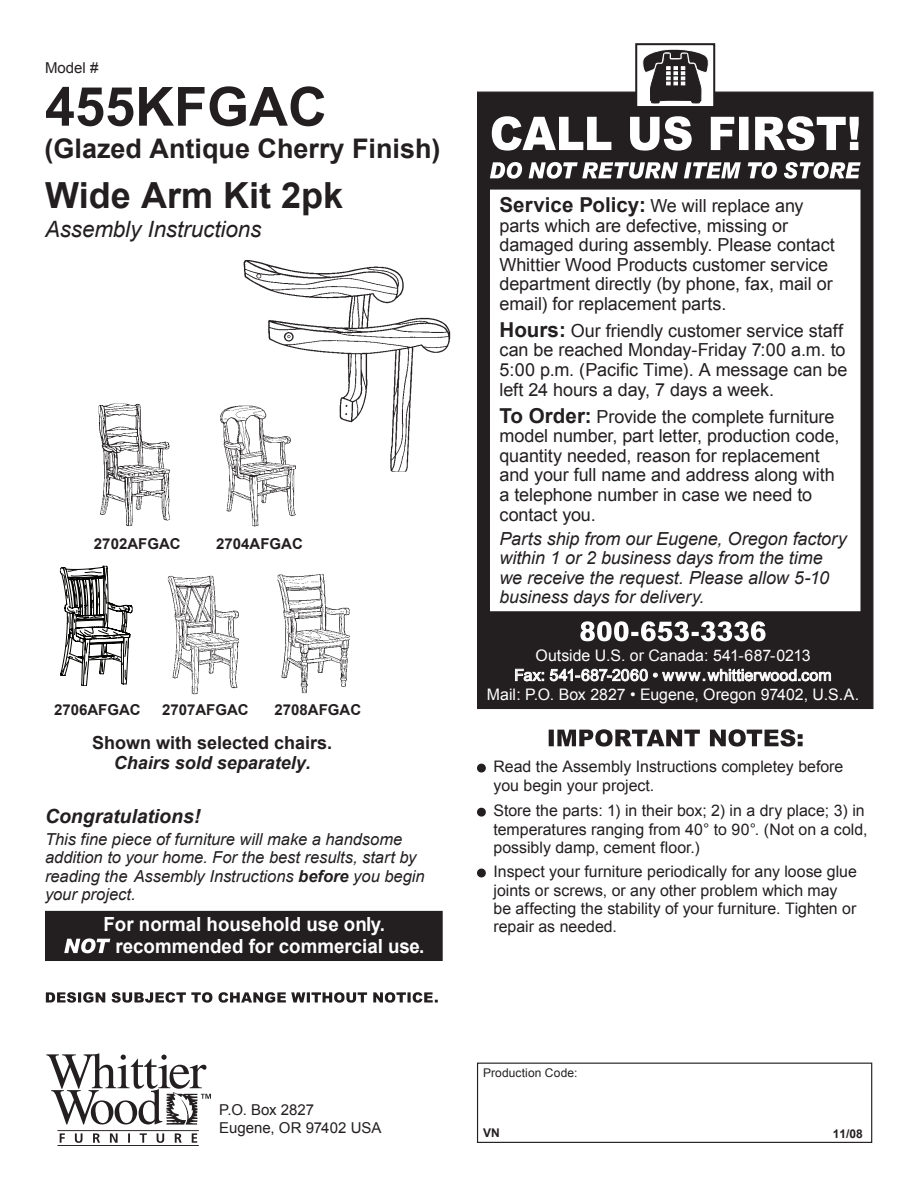
<style>
.page{position:relative;width:918px;height:1188px;background:#fff}
.page>*{position:absolute;margin:0;border:0;box-sizing:border-box;transform-origin:0 0}
.t1{font:700 54px "Arial";color:#231f20}
.t2{font:700 36px "Arial";color:#231f20}
.t3{font:700 27px "Arial";color:#231f20}
.t4{font:italic 22.5px "Arial";letter-spacing:-.005em;color:#231f20}
.t5{font:700 19.5px/21.6px "Arial";color:#fff;scale:.96 1}
.t6{font:italic 700 19.5px "Arial";color:#231f20}
.t7{font:18px/19.6px "Arial";letter-spacing:-.005em;color:#231f20}
.t8{font:italic 18px/19.6px "Arial";letter-spacing:-.005em;color:#231f20}
.t9{font:700 18px "Arial";color:#231f20}
.t10{font:italic 700 18px "Arial";color:#231f20}
.t11{font:italic 17.7px "Arial";letter-spacing:-.005em;color:#231f20}
.t12{font:italic 16.5px/18.1px "Arial";color:#231f20}
.t13{font:15.9px/18.3px "Arial";color:#231f20}
.t14{font:15.9px "Arial";color:#fff}
.t15{font:700 15px "Arial";color:#231f20}
.t16{font:15px/18px "Arial";color:#231f20}
.t17{font:12px "Arial";letter-spacing:.015em;color:#231f20}
.t18{font:700 12px "Arial";color:#231f20}
.s1{font-weight:700}
.s2{font-weight:700;font-size:20.55px}
</style>
<div class="page">
<div style="left:46px;top:912px;width:396px;height:48px;background:#231f20"></div>
<div style="left:45px;top:911px;width:398px;height:50px;border:2px solid #231f20"></div>
<svg style="left:64px;top:938px;width:46px;height:15px"></svg>
<svg style="left:46px;top:992px;width:392px;height:11px"></svg>
<svg style="left:549px;top:729px;width:254px;height:18px"></svg>
<svg style="left:477px;top:764px;width:9px;height:9px"></svg>
<svg style="left:477px;top:808px;width:9px;height:9px"></svg>
<svg style="left:477px;top:869px;width:9px;height:8px"></svg>
<div style="left:478px;top:92px;width:395px;height:616px;background:#231f20"></div>
<div style="left:490px;top:190px;width:370px;height:421px;background:#fff"></div>
<svg style="left:492px;top:116px;width:367px;height:35px"></svg>
<svg style="left:490px;top:162px;width:371px;height:17px"></svg>
<div style="left:636px;top:44px;width:78px;height:63px;background:#fff"></div>
<div style="left:635px;top:43px;width:80px;height:65px;border:2px solid #231f20"></div>
<svg style="left:642px;top:49px;width:67px;height:54px"></svg>
<svg style="left:580px;top:621px;width:186px;height:20px"></svg>
<div style="left:477px;top:1063px;width:395px;height:80px;border:1px solid #231f20"></div>
<img style="left:243px;top:260px;width:208px;height:212px">
<img style="left:99px;top:404px;width:71px;height:122px">
<img style="left:220px;top:404px;width:77px;height:123px">
<img style="left:168px;top:576px;width:71px;height:119px">
<img style="left:278px;top:574px;width:72px;height:119px">
<svg style="left:60px;top:566px;width:73px;height:120px"></svg>
<svg style="left:46px;top:1053px;width:165px;height:93px"></svg>
<p class="t16" style="left:45px;top:59px;width:55px">Model #</p>
<h1 class="t1" style="left:45px;top:71px;width:284px">455KFGAC</h1>
<h3 class="t3" style="left:45px;top:131px;width:398px">(Glazed Antique Cherry Finish)</h3>
<h2 class="t2" style="left:45px;top:172px;width:300px">Wide Arm Kit 2pk</h2>
<p class="t4" style="left:45px;top:215px;width:218px">Assembly Instructions</p>
<p class="t15" style="left:94px;top:534px;width:88px">2702AFGAC</p>
<p class="t15" style="left:216px;top:534px;width:88px">2704AFGAC</p>
<p class="t15" style="left:54px;top:699px;width:88px">2706AFGAC</p>
<p class="t15" style="left:162px;top:699px;width:88px">2707AFGAC</p>
<p class="t15" style="left:275px;top:699px;width:88px">2708AFGAC</p>
<p class="t9" style="left:92px;top:730px;width:242px">Shown with selected chairs.</p>
<p class="t10" style="left:114px;top:751px;width:199px">Chairs sold separately.</p>
<p class="t6" style="left:45px;top:803px;width:157px">Congratulations!</p>
<p class="t12" style="left:45px;top:831px;width:381px">This fine piece of furniture will make a handsome addition to your home. For the best results, start by reading the Assembly Instructions <span class="s1">before</span> you begin your project.</p>
<p class="t5" style="left:115px;top:914px;width:323px;text-indent:-12px">For normal household use only. recommended for commercial use.</p>
<p class="t7" style="left:500px;top:196px;width:337px"><span class="s2">Service Policy:</span> We will replace any parts which are defective, missing or damaged during assembly. Please contact Whittier Wood Products customer service department directly (by phone, fax, mail or email) for replacement parts.</p>
<p class="t7" style="left:500px;top:321px;width:349px"><span class="s2">Hours:</span> Our friendly customer service staff can be reached Monday-Friday 7:00 a.m. to 5:00 p.m. (Pacific Time). A message can be left 24 hours a day, 7 days a week.</p>
<p class="t7" style="left:500px;top:407px;width:341px"><span class="s2">To Order:</span> Provide the complete furniture model number, part letter, production code, quantity needed, reason for replacement and your full name and address along with a telephone number in case we need to contact you.</p>
<p class="t8" style="left:500px;top:529px;width:349px">Parts ship from our Eugene, Oregon factory within 1 or 2 business days from the time we receive the request. Please allow 5-10</p>
<p class="t11" style="left:500px;top:585px;width:206px">business days for delivery.</p>
<p class="t14" style="left:536px;top:645px;width:277px">Outside U.S. or Canada: 541-687-0213</p>
<p class="t14" style="left:487px;top:684px;width:374px">Mail: P.O. Box 2827 • Eugene, Oregon 97402, U.S.A.</p>
<p class="t14" style="left:514px;top:665px;width:319px">Fax: 541-687-2060 • www.whittierwood.com</p>
<p class="t13" style="left:494px;top:757px;width:351px;line-height:19px">Read the Assembly Instructions completey before you begin your project.</p>
<p class="t13" style="left:493px;top:802px;width:376px">Store the parts: 1) in their box; 2) in a dry place; 3) in temperatures ranging from 40° to 90°. (Not on a cold, possibly damp, cement floor.)</p>
<p class="t13" style="left:493px;top:863px;width:365px">Inspect your furniture periodically for any loose glue joints or screws, or any other problem which may be affecting the stability of your furniture. Tighten or repair as needed.</p>
<p class="t16" style="left:219px;top:1101px;width:164px">P.O. Box 2827<br>Eugene, OR 97402 USA</p>
<p class="t17" style="left:483px;top:1065px;width:96px">Production Code:</p>
<p class="t18" style="left:483px;top:1125px;width:18px">VN</p>
<p class="t18" style="left:833px;top:1125px;width:32px">11/08</p>
</div>
